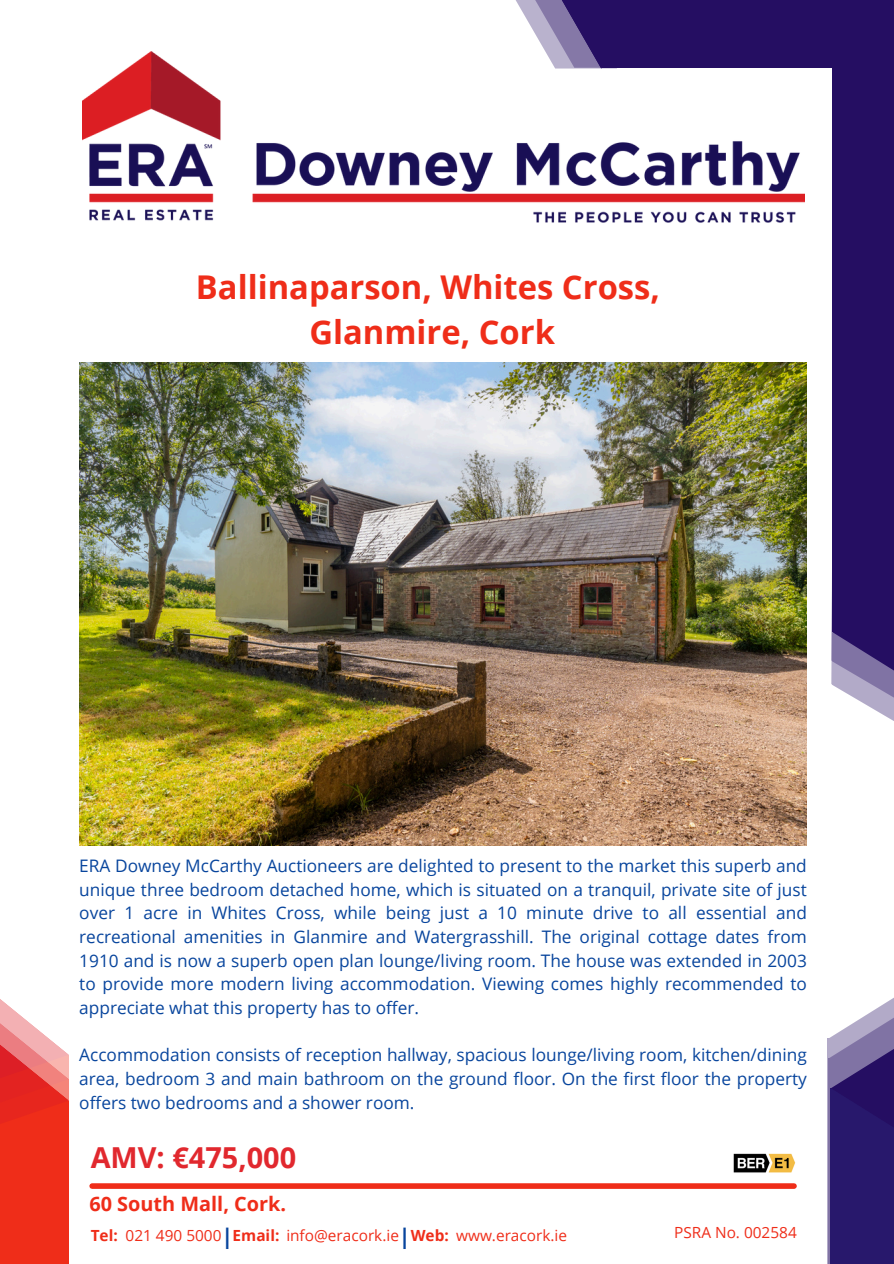
<style>
.page{position:relative;width:894px;height:1264px;background:#fff}
.page>*{position:absolute;margin:0;border:0;box-sizing:border-box;transform-origin:0 0}
.t1{font:700 32.7px/45px "Open Sans";color:#ef2d19;text-align:center}
.t2{font:700 28.8px "Open Sans";color:#e1282e}
.t3{font:700 21.3px "Open Sans";color:#08459d}
.t4{font:700 19.8px "Open Sans";color:#ef2d19}
.t5{font:17.25px/23.7px "Open Sans";color:#08459d;text-align:justify}
.t6{font:15.3px "Open Sans";color:#ef2d19}
.t7{font:700 15.3px "Open Sans";color:#ef2d19}
</style>
<div class="page">
<svg style="left:515px;top:0;width:13px;height:21px"></svg>
<svg style="left:528px;top:0;width:27px;height:51px"></svg>
<div style="left:602px;top:0;width:291px;height:68px;background:#250e62"></div>
<svg style="left:831px;top:585px;width:62px;height:136px"></svg>
<div style="left:832px;top:0;width:61px;height:631px;background:#250e62"></div>
<svg style="left:832px;top:631px;width:61px;height:60px"></svg>
<div style="left:92px;top:1183px;width:701px;height:5px;background:#ef2d19"></div>
<svg style="left:555px;top:0;width:47px;height:51px"></svg>
<img style="left:79px;top:362px;width:727px;height:483px">
<div style="left:0;top:1054px;width:68px;height:209px;background:#ef2d19"></div>
<svg style="left:0;top:999px;width:69px;height:155px"></svg>
<div style="left:826px;top:1038px;width:67px;height:225px;background:#b2aac8"></div>
<div style="left:828px;top:1058px;width:65px;height:205px;background:#28186c"></div>
<svg style="left:828px;top:998px;width:65px;height:142px"></svg>
<img style="left:82px;top:51px;width:722px;height:172px">
<img style="left:733px;top:1153px;width:63px;height:20px">
<h4 class="t1" style="left:196px;top:263px;width:465px">Ballinaparson, Whites Cross,<br>Glanmire, Cork</h4>
<p class="t5" style="left:79px;top:853px;width:729px">ERA Downey McCarthy Auctioneers are delighted to present to the market this superb and unique three bedroom detached home, which is situated on a tranquil, private site of just over 1 acre in Whites Cross, while being just a 10 minute drive to all essential and recreational amenities in Glanmire and Watergrasshill. The original cottage dates from 1910 and is now a superb open plan lounge/living room. The house was extended in 2003 to provide more modern living accommodation. Viewing comes highly recommended to appreciate what this property has to offer.</p>
<h3 class="t5" style="left:79px;top:1042px;width:729px">Accommodation consists of reception hallway, spacious lounge/living room, kitchen/dining area, bedroom 3 and main bathroom on the ground floor. On the first floor the property offers two bedrooms and a shower room.</h3>
<h2 class="t2" style="left:91px;top:1137px;width:207px">AMV: €475,000</h2>
<p class="t4" style="left:89px;top:1190px;width:198px">60 South Mall, Cork.</p>
<h1 class="t7" style="left:91px;top:1224px;width:29px">Tel:</h1>
<p class="t6" style="left:126px;top:1224px;width:97px">021 490 5000</p>
<p class="t3" style="left:221px;top:1220px;width:13px">|</p>
<p class="t7" style="left:232px;top:1224px;width:48px">Email:</p>
<p class="t6" style="left:286px;top:1224px;width:114px">info@eracork.ie</p>
<p class="t3" style="left:399px;top:1220px;width:13px">|</p>
<p class="t7" style="left:410px;top:1224px;width:40px">Web:</p>
<p class="t6" style="left:456px;top:1224px;width:112px">www.eracork.ie</p>
<h4 class="t6" style="left:674px;top:1221px;width:124px">PSRA No. 002584</h4>
</div>
